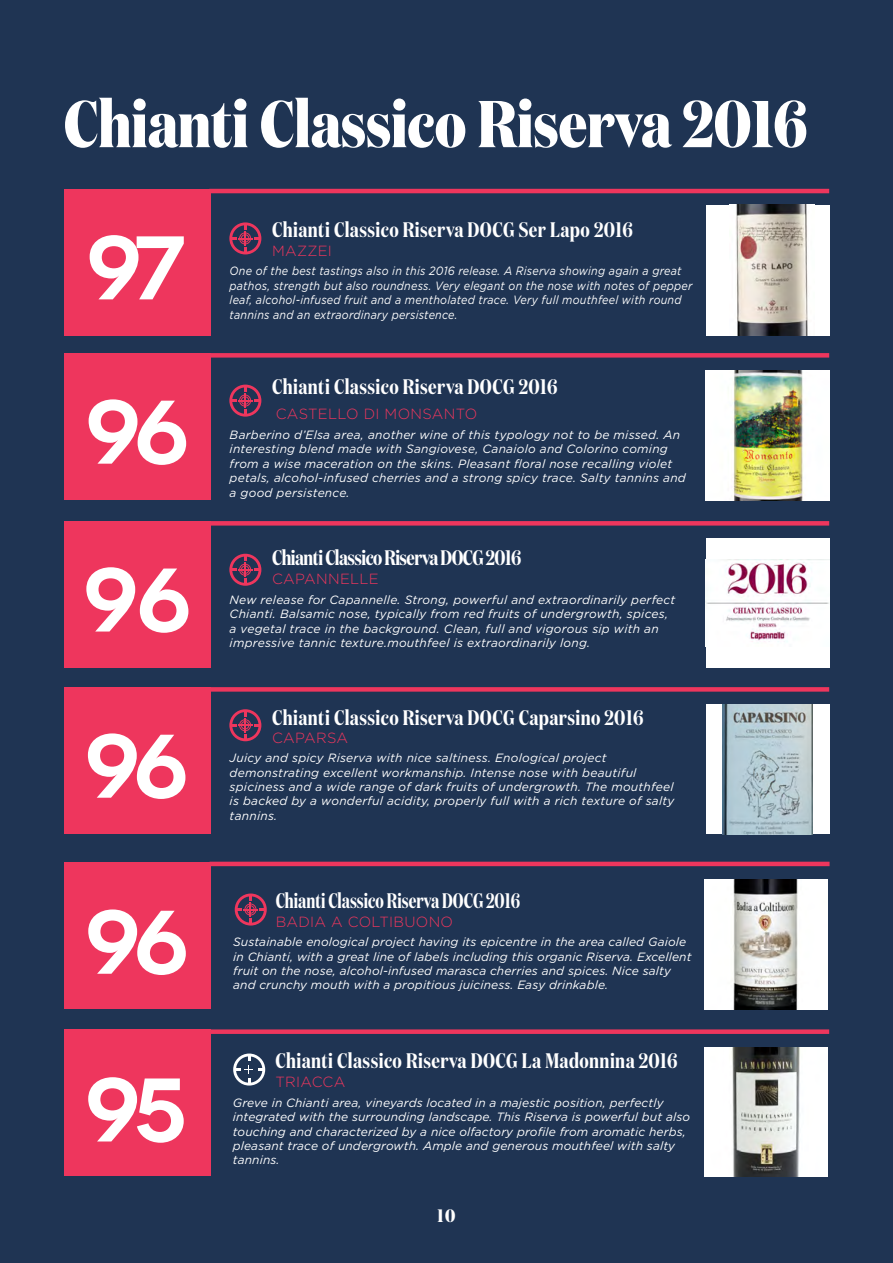
<style>
.page{position:relative;width:893px;height:1263px;background:#1f3453}
.page>*{position:absolute;margin:0;border:0;box-sizing:border-box;transform-origin:0 0}
.t1{font:600 90px "Novecentowide";letter-spacing:-.075em;color:#fff}
.t2{font:700 66px "Domaine Disp Cond";color:#fff}
.t3{font:600 21px "Domaine Disp Cond";letter-spacing:.02em;color:#fff}
.t4{font:600 21px "Domaine Disp Cond";color:#fff;scale:.9 1}
.t5{font:600 21px "Domaine Disp Cond";letter-spacing:-.025em;color:#fff}
.t6{font:700 18px "Domaine Disp Cond";color:#fff}
.t7{font:300 14.7px "Gotham";letter-spacing:.02em;color:#ee365d}
.t8{font:italic 12px/14.4px "Gotham";letter-spacing:.02em;color:#fff}
.t9{font:italic 12px/14.4px "Gotham";letter-spacing:.02em;color:#fff;scale:.9 1}
</style>
<div class="page">
<div style="left:64px;top:862px;width:147px;height:146px;background:#ee365d"></div>
<hr style="left:210px;top:862px;width:620px;height:4px;background:#ee365d">
<img style="left:704px;top:879px;width:124px;height:130px">
<svg style="left:235px;top:893px;width:32px;height:32px"></svg>
<div style="left:247px;top:905px;width:7px;height:8px;border:1px solid #ee365d;border-radius:50%"></div>
<div style="left:245px;top:904px;width:11px;height:11px;border:1px solid #ee365d;border-radius:50%"></div>
<div style="left:64px;top:353px;width:147px;height:147px;background:#ee365d"></div>
<div style="left:209px;top:353px;width:620px;height:5px;background:#ee365d"></div>
<img style="left:706px;top:371px;width:123px;height:129px">
<svg style="left:229px;top:385px;width:32px;height:32px"></svg>
<div style="left:241px;top:397px;width:8px;height:7px;border:1px solid #ee365d;border-radius:50%"></div>
<div style="left:239px;top:395px;width:12px;height:11px;border:1px solid #ee365d;border-radius:50%"></div>
<div style="left:64px;top:189px;width:147px;height:147px;background:#ee365d"></div>
<hr style="left:209px;top:189px;width:620px;height:4px;background:#ee365d">
<div style="left:706px;top:205px;width:124px;height:131px;background:#fff"></div>
<img style="left:736px;top:205px;width:72px;height:131px">
<svg style="left:229px;top:222px;width:32px;height:32px"></svg>
<div style="left:241px;top:234px;width:8px;height:8px;border:1px solid #ee365d;border-radius:50%"></div>
<div style="left:239px;top:233px;width:12px;height:11px;border:1px solid #ee365d;border-radius:50%"></div>
<div style="left:64px;top:687px;width:147px;height:147px;background:#ee365d"></div>
<div style="left:209px;top:687px;width:620px;height:5px;background:#ee365d"></div>
<div style="left:706px;top:704px;width:123px;height:130px;background:#fff"></div>
<img style="left:722px;top:704px;width:91px;height:130px">
<svg style="left:229px;top:709px;width:32px;height:32px"></svg>
<div style="left:241px;top:721px;width:8px;height:8px;border:1px solid #ee365d;border-radius:50%"></div>
<div style="left:239px;top:719px;width:12px;height:12px;border:1px solid #ee365d;border-radius:50%"></div>
<div style="left:64px;top:521px;width:147px;height:147px;background:#ee365d"></div>
<div style="left:209px;top:521px;width:620px;height:5px;background:#ee365d"></div>
<div style="left:706px;top:538px;width:123px;height:130px;background:#fff"></div>
<svg style="left:229px;top:554px;width:32px;height:32px"></svg>
<div style="left:241px;top:566px;width:8px;height:8px;border:1px solid #ee365d;border-radius:50%"></div>
<div style="left:239px;top:564px;width:12px;height:11px;border:1px solid #ee365d;border-radius:50%"></div>
<img style="left:706px;top:560px;width:123px;height:82px">
<div style="left:64px;top:1029px;width:147px;height:147px;background:#ee365d"></div>
<div style="left:209px;top:1029px;width:620px;height:5px;background:#ee365d"></div>
<img style="left:704px;top:1047px;width:123px;height:130px">
<svg style="left:233px;top:1053px;width:32px;height:32px"></svg>
<h2 class="t2" style="left:64px;top:84px;width:745px">Chianti Classico Riserva 2016</h2>
<h1 class="t1" style="left:88px;top:213px;width:99px">97</h1>
<h1 class="t1" style="left:87px;top:377px;width:103px">96</h1>
<h1 class="t1" style="left:84px;top:545px;width:108px">96</h1>
<h1 class="t1" style="left:86px;top:711px;width:103px">96</h1>
<h1 class="t1" style="left:86px;top:887px;width:103px">96</h1>
<h1 class="t1" style="left:86px;top:1055px;width:103px">95</h1>
<h3 class="t3" style="left:272px;top:217px;width:362px">Chianti Classico Riserva DOCG Ser Lapo 2016</h3>
<p class="t7" style="left:272px;top:241px;width:61px">MAZZEI</p>
<p class="t9" style="left:230px;top:264px;width:516px">One of the best tastings also in this 2016 release. A Riserva showing again a great pathos, strength but also roundness. Very elegant on the nose with notes of pepper leaf, alcohol-infused fruit and a mentholated trace. Very full mouthfeel with round tannins and an extraordinary persistence.</p>
<h3 class="t3" style="left:272px;top:374px;width:287px">Chianti Classico Riserva DOCG 2016</h3>
<p class="t7" style="left:276px;top:405px;width:203px">CASTELLO DI MONSANTO</p>
<p class="t8" style="left:230px;top:427px;width:458px">Barberino d’Elsa area, another wine of this typology not to be missed. An interesting blend made with Sangiovese, Canaiolo and Colorino coming from a wise maceration on the skins. Pleasant floral nose recalling violet petals, alcohol-infused cherries and a strong spicy trace. Salty tannins and a good persistence.</p>
<h3 class="t5" style="left:272px;top:545px;width:251px">Chianti Classico Riserva DOCG 2016</h3>
<p class="t7" style="left:272px;top:570px;width:108px">CAPANNELLE</p>
<p class="t8" style="left:230px;top:592px;width:447px">New release for Capannelle. Strong, powerful and extraordinarily perfect<br>Chianti. Balsamic nose, typically from red fruits of undergrowth, spices, a vegetal trace in the background. Clean, full and vigorous sip with an</p>
<p class="t8" style="left:230px;top:635px;width:362px">impressive tannic texture.mouthfeel is extraordinarily long.</p>
<h3 class="t3" style="left:272px;top:705px;width:373px">Chianti Classico Riserva DOCG Caparsino 2016</h3>
<p class="t7" style="left:272px;top:728px;width:78px">CAPARSA</p>
<p class="t8" style="left:230px;top:750px;width:446px">Juicy and spicy Riserva with nice saltiness. Enological project demonstrating excellent workmanship. Intense nose with beautiful spiciness and a wide range of dark fruits of undergrowth. The mouthfeel is backed by a wonderful acidity, properly full with a rich texture of salty tannins.</p>
<h3 class="t4" style="left:276px;top:888px;width:273px">Chianti Classico Riserva DOCG 2016</h3>
<p class="t7" style="left:276px;top:912px;width:179px">BADIA A COLTIBUONO</p>
<p class="t8" style="left:233px;top:934px;width:460px">Sustainable enological project having its epicentre in the area called Gaiole in Chianti, with a great line of labels including this organic Riserva. Excellent fruit on the nose, alcohol-infused marasca cherries and spices. Nice salty</p>
<p class="t8" style="left:233px;top:978px;width:376px">and crunchy mouth with a propitious juiciness. Easy drinkable.</p>
<h3 class="t3" style="left:275px;top:1048px;width:404px">Chianti Classico Riserva DOCG La Madonnina 2016</h3>
<p class="t7" style="left:275px;top:1073px;width:71px">TRIACCA</p>
<p class="t8" style="left:233px;top:1095px;width:459px">Greve in Chianti area, vineyards located in a majestic position, perfectly integrated with the surrounding landscape. This Riserva is powerful but also touching and characterized by a nice olfactory profile from aromatic herbs, pleasant trace of undergrowth. Ample and generous mouthfeel with salty</p>
<p class="t8" style="left:233px;top:1153px;width:48px">tannins.</p>
<h3 class="t6" style="left:437px;top:1204px;width:20px">10</h3>
</div>
